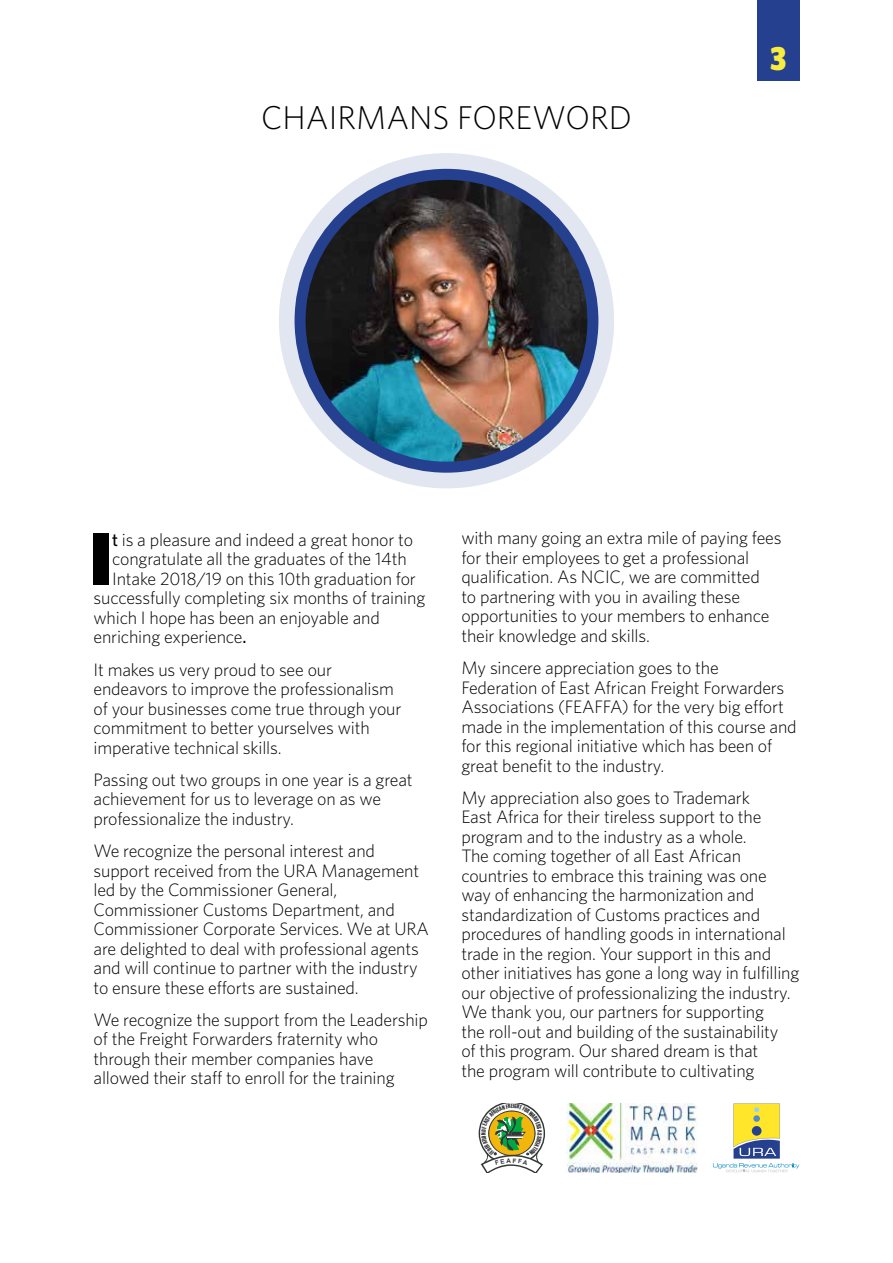
<style>
.page{position:relative;width:893px;height:1263px;background:#fff}
.page>*{position:absolute;margin:0;border:0;box-sizing:border-box;transform-origin:0 0}
.t1{font:900 73.95px "Whitney";color:#000}
.t2{font:300 33px "Whitney";color:#000}
.t3{font:900 33px "Whitney Condensed";color:#f8ed3e}
.t4{font:300 18px/19.5px "Whitney";letter-spacing:-.01em;color:#000}
.s1{font-weight:500}
</style>
<div class="page">
<svg style="left:713px;top:1103px;width:86px;height:69px"></svg>
<img style="left:567px;top:1103px;width:131px;height:69px">
<div style="left:757px;top:0;width:42px;height:81px;background:#25408f"></div>
<svg style="left:279px;top:153px;width:335px;height:335px;background:#c4cce0"></svg>
<img style="left:300px;top:174px;width:293px;height:293px;border-radius:146px">
<div style="left:295px;top:169px;width:303px;height:304px;border:11px solid #25408f;border-radius:50%"></div>
<svg style="left:479px;top:1103px;width:66px;height:69px"></svg>
<h2 class="t2" style="left:261px;top:98px;width:372px">CHAIRMANS FOREWORD</h2>
<h2 class="t3" style="left:770px;top:40px;width:18px">3</h2>
<h1 class="t1" style="left:89px;top:514px;width:25px">I</h1>
<p class="t4" style="left:112px;top:530px;width:302px"><span class="s1">t</span> is a pleasure and indeed a great honor to</p>
<p class="t4" style="left:112px;top:549px;width:296px">congratulate all the graduates of the 14th</p>
<p class="t4" style="left:112px;top:569px;width:305px">Intake 2018/19 on this 10th graduation for</p>
<p class="t4" style="left:94px;top:588px;width:333px">successfully completing six months of training</p>
<p class="t4" style="left:94px;top:608px;width:288px">which I hope has been an enjoyable and</p>
<p class="t4" style="left:94px;top:627px;width:155px">enriching experience<span class="s1">.</span></p>
<p class="t4" style="left:94px;top:659px;width:309px">It makes us very proud to see our endeavors to improve the professionalism of your businesses come true through your commitment to better yourselves with imperative technical skills.</p>
<p class="t4" style="left:94px;top:770px;width:321px">Passing out two groups in one year is a great achievement for us to leverage on as we professionalize the industry.</p>
<p class="t4" style="left:94px;top:841px;width:337px">We recognize the personal interest and support received from the URA Management led by the Commissioner General, Commissioner Customs Department, and Commissioner Corporate Services. We at URA are delighted to deal with professional agents and will continue to partner with the industry to ensure these efforts are sustained.</p>
<p class="t4" style="left:94px;top:1010px;width:336px">We recognize the support from the Leadership of the Freight Forwarders fraternity who through their member companies have allowed their staff to enroll for the training</p>
<p class="t4" style="left:461px;top:528px;width:322px">with many going an extra mile of paying fees for their employees to get a professional qualification. As NCIC, we are committed<br>to partnering with you in availing these opportunities to your members to enhance their knowledge and skills.</p>
<p class="t4" style="left:461px;top:658px;width:337px">My sincere appreciation goes to the Federation of East African Freight Forwarders Associations (FEAFFA) for the very big effort made in the implementation of this course and for this regional initiative which has been of great benefit to the industry.</p>
<p class="t4" style="left:461px;top:787px;width:340px">My appreciation also goes to Trademark<br>East Africa for their tireless support to the program and to the industry as a whole.<br>The coming together of all East African countries to embrace this training was one way of enhancing the harmonization and standardization of Customs practices and procedures of handling goods in international trade in the region. Your support in this and other initiatives has gone a long way in fulfilling our objective of professionalizing the industry.<br>We thank you, our partners for supporting<br>the roll-out and building of the sustainability<br>of this program. Our shared dream is that<br>the program will contribute to cultivating</p>
</div>
